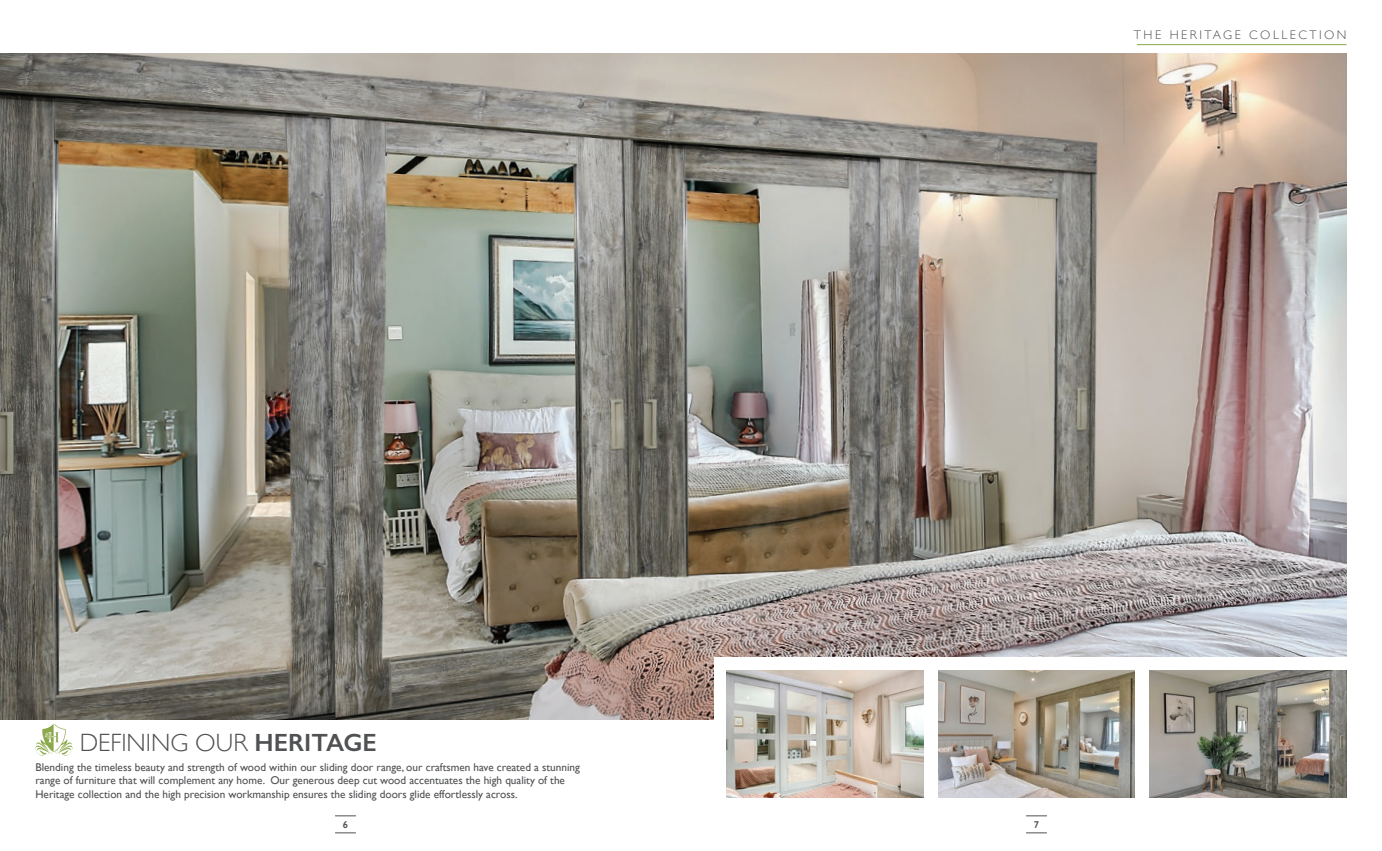
<style>
.page{position:relative;width:1382px;height:851px;background:#fff}
.page>*{position:absolute;margin:0;border:0;box-sizing:border-box;transform-origin:0 0}
.t1{font:300 25px "Gill Sans";color:#505153}
.t2{font:300 12.5px "Gill Sans";letter-spacing:.2em;color:#505153}
.t3{font:11.25px/13.5px "Gill Sans";color:#505153}
.t4{font:600 10px "Gill Sans";color:#505153}
.s1{font-weight:600}
</style>
<div class="page">
<svg style="left:335px;top:815px;width:21px;height:1px"></svg>
<svg style="left:335px;top:832px;width:21px;height:1px"></svg>
<svg style="left:1026px;top:815px;width:21px;height:1px"></svg>
<svg style="left:1026px;top:832px;width:21px;height:1px"></svg>
<img style="left:0;top:53px;width:1346px;height:666px">
<hr style="left:1137px;top:44px;width:209px;height:1px;background:#8ba94a">
<div style="left:714px;top:657px;width:632px;height:140px;background:#fff"></div>
<img style="left:726px;top:670px;width:197px;height:127px">
<img style="left:1150px;top:670px;width:196px;height:127px">
<img style="left:938px;top:670px;width:197px;height:127px">
<img style="left:35px;top:724px;width:37px;height:31px">
<p class="t2" style="left:1134px;top:25px;width:214px">THE HERITAGE COLLECTION</p>
<h1 class="t1" style="left:80px;top:723px;width:299px">DEFINING OUR <span class="s1">HERITAGE</span></h1>
<p class="t3" style="left:35px;top:759px;width:546px">Blending the timeless beauty and strength of wood within our sliding door range, our craftsmen have created a stunning range of furniture that will complement any home. Our generous deep cut wood accentuates the high quality of the<br>Heritage collection and the high precision workmanship ensures the sliding doors glide effortlessly across.</p>
<p class="t4" style="left:343px;top:818px;width:7px">6</p>
<p class="t4" style="left:1034px;top:818px;width:7px">7</p>
</div>
